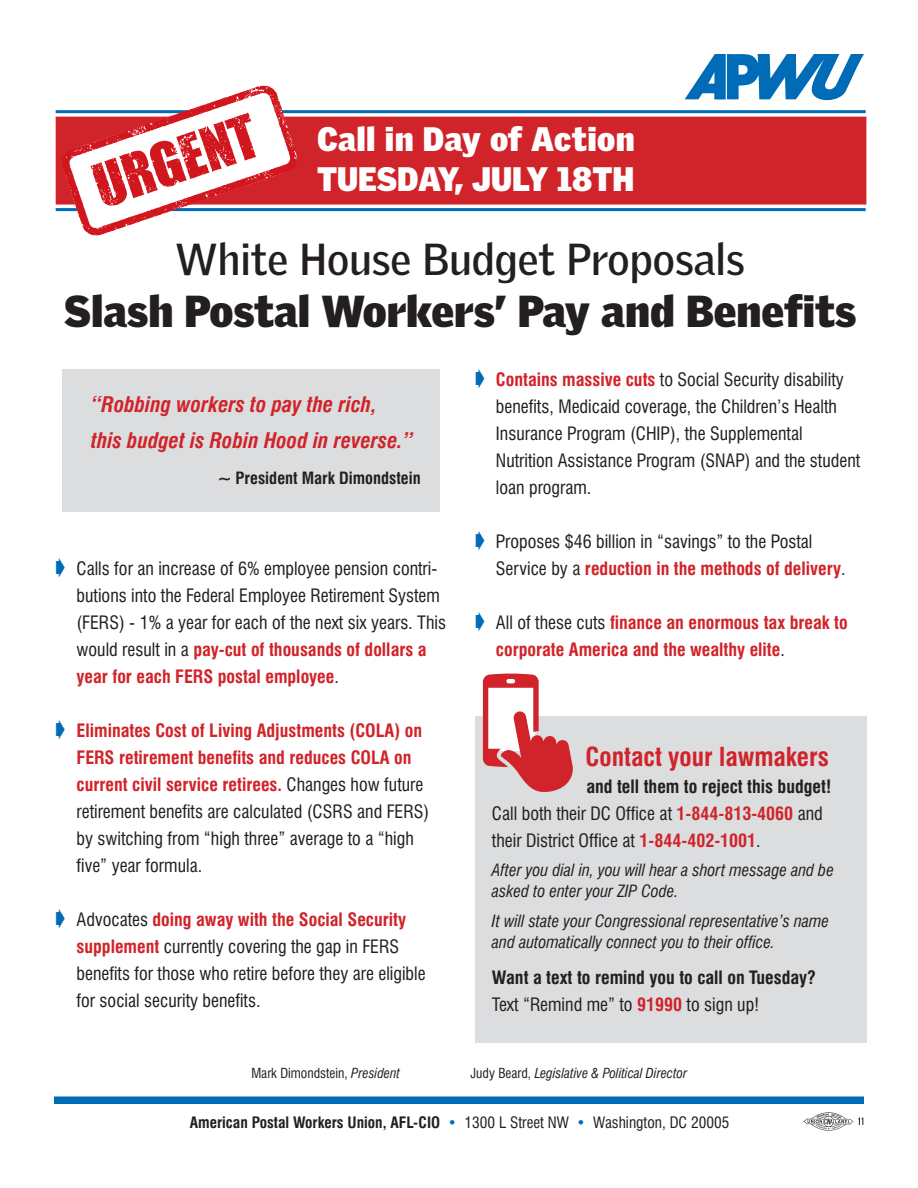
<style>
.page{position:relative;width:918px;height:1188px;background:#fff}
.page>*{position:absolute;margin:0;border:0;box-sizing:border-box;transform-origin:0 0}
.t1{font:900 43.5px/52.2px "Griffith Gothic";color:#231f20;text-align:center}
.t2{font:900 33px/39.6px "Griffith Gothic";color:#fff}
.t3{font:700 condensed 25.5px "Swiss 721 BT";color:#d1232a}
.t4{font:italic 700 condensed 21px/36px "Swiss 721 BT";color:#d1232a}
.t5{font:condensed 18px/27px "Swiss 721 BT";color:#231f20}
.t6{font:700 condensed 18px/27px "Swiss 721 BT";color:#231f20}
.t7{font:700 condensed 18px/27px "Swiss 721 BT";color:#d1232a}
.t8{font:italic condensed 16.5px/21px "Swiss 721 BT";color:#231f20}
.t9{font:700 condensed 16.5px "Swiss 721 BT";color:#231f20}
.t10{font:700 condensed 15.3px "Swiss 721 BT";color:#231f20}
.t11{font:italic condensed 13.5px "Swiss 721 BT";color:#231f20}
.t12{font:condensed 13.5px "Swiss 721 BT";color:#231f20}
.s1{font-weight:700}
.s2{color:#006bb6}
.s3{font-weight:700;color:#d1232a}
.s4{font-weight:400;color:#231f20}
.s5{font-weight:400}
.s6{color:#d1232a}
.s7{font-style:italic}
.s8{font-style:normal}
.s9{font-weight:400;color:#006bb6}
</style>
<div class="page">
<div style="left:475px;top:716px;width:391px;height:327px;background:#dcdddf"></div>
<hr style="left:56px;top:110px;width:810px;height:3px;background:#006bb6">
<div style="left:56px;top:117px;width:810px;height:88px;background:#d1232a;border:2px solid #d1232a"></div>
<svg style="left:685px;top:54px;width:179px;height:47px"></svg>
<hr style="left:56px;top:208px;width:810px;height:3px;background:#006bb6">
<div style="left:62px;top:370px;width:378px;height:142px;background:#dcdddf"></div>
<div style="left:54px;top:1096px;width:810px;height:8px;background:#006bb6"></div>
<svg style="left:58px;top:85px;width:243px;height:151px"></svg>
<svg style="left:483px;top:673px;width:90px;height:119px"></svg>
<img style="left:803px;top:1112px;width:61px;height:18px">
<p class="t2" style="left:317px;top:119px;width:319px">Call in Day of Action<br>TUESDAY, JULY 18TH</p>
<p class="t1" style="left:64px;top:232px;width:794px"><span class="s1">White House Budget Proposals<br></span>Slash Postal Workers’ Pay and Benefits</p>
<p class="t4" style="left:91px;top:386px;width:323px">“Robbing workers to pay the rich,<br>this budget is Robin Hood in reverse.”</p>
<p class="t9" style="left:218px;top:468px;width:204px">~ President Mark Dimondstein</p>
<p class="t5" style="left:77px;top:555px;width:371px;text-indent:-21px"><span class="s2">➧</span> Calls for an increase of 6% employee pension contri&shy;butions into the Federal Employee Retirement System (FERS) - 1% a year for each of the next six years. This would result in a <span class="s3">pay-cut of thousands of dollars a year for each FERS postal employee</span>.</p>
<p class="t5" style="left:77px;top:717px;width:354px;text-indent:-21px"><span class="s2">➧</span> <span class="s3">Eliminates Cost of Living Adjustments (COLA) on FERS retirement benefits and reduces COLA on current civil service retirees.</span> Changes how future retirement benefits are calculated (CSRS and FERS) by switching from “high three” average to a “high five” year formula.</p>
<p class="t5" style="left:77px;top:906px;width:351px;text-indent:-21px"><span class="s2">➧</span> Advocates <span class="s3">doing away with the Social Security supplement</span> currently covering the gap in FERS benefits for those who retire before they are eligible for social security benefits.</p>
<p class="t5" style="left:496px;top:366px;width:366px;text-indent:-21px"><span class="s2">➧</span> <span class="s3">Contains massive cuts</span> to Social Security disability benefits, Medicaid coverage, the Children’s Health Insurance Program (CHIP), the Supplemental Nutrition Assistance Program (SNAP) and the student loan program.</p>
<p class="t5" style="left:496px;top:528px;width:351px;text-indent:-21px"><span class="s2">➧</span> Proposes $46 billion in “savings” to the Postal<br>Service by a <span class="s3">reduction in the methods of delivery</span>.</p>
<p class="t7" style="left:496px;top:609px;width:353px;text-indent:-21px"><span class="s2">➧</span> <span class="s4">All of these cuts</span> finance an enormous tax break to corporate America and the wealthy elite<span class="s4">.</span></p>
<p class="t3" style="left:586px;top:741px;width:245px">Contact your lawmakers</p>
<p class="t6" style="left:586px;top:773px;width:246px">and tell them to reject this budget!</p>
<p class="t5" style="left:492px;top:800px;width:332px">Call both their DC Office at <span class="s3">1-844-813-4060</span> and their District Office at <span class="s3">1-844-402-1001</span>.</p>
<p class="t8" style="left:492px;top:860px;width:343px">After you dial in, you will hear a short message and be asked to enter your ZIP Code.</p>
<p class="t8" style="left:492px;top:910px;width:339px">It will state your Congressional representative’s name and automatically connect you to their office.</p>
<p class="t6" style="left:492px;top:964px;width:326px">Want a text to remind you to call on Tuesday?<br><span class="s5">Text “Remind me” to</span> <span class="s6">91990</span> <span class="s5">to sign up!</span></p>
<p class="t12" style="left:251px;top:1065px;width:150px">Mark Dimondstein, <span class="s7">President</span></p>
<p class="t11" style="left:471px;top:1065px;width:218px"><span class="s8">Judy Beard,</span> Legislative &amp; Political Director</p>
<p class="t10" style="left:190px;top:1113px;width:541px">American Postal Workers Union, AFL-CIO <span class="s9">•</span> <span class="s5">1300 L Street NW</span> <span class="s9">•</span> <span class="s5">Washington, DC 20005</span></p>
</div>
